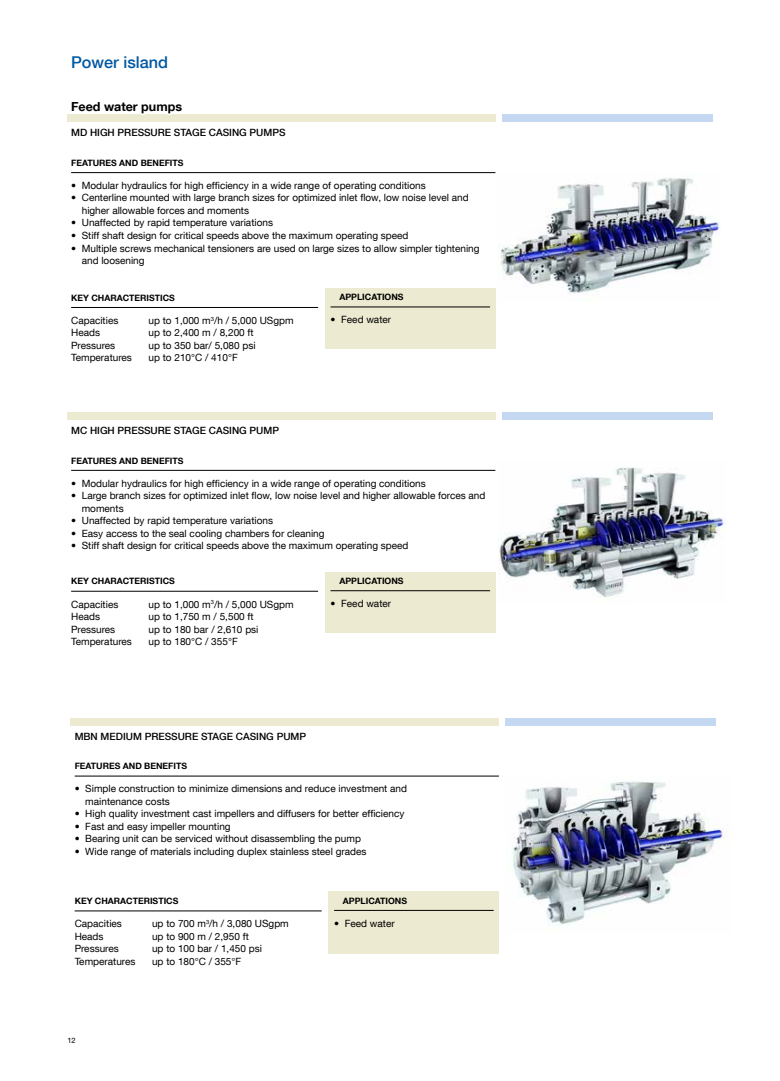
<style>
.page{position:relative;width:780px;height:1081px;background:#fff}
.page>*{position:absolute;margin:0;border:0;box-sizing:border-box;transform-origin:0 0}
.t1{font:500 16.25px "Helvetica Neue LT Com";color:#0058a2}
.t2{font:700 12.5px "Helvetica Neue LT Com";color:#000}
.t3{font:10px/12.5px "Helvetica Neue LT Com";color:#000}
.t4{font:500 10px "Helvetica Neue LT Com";color:#000}
.t5{font:700 8.75px "Helvetica Neue LT Com";color:#000}
.t6{font:7.5px "Helvetica Neue LT Com";color:#000}
</style>
<div class="page">
<div style="left:67px;top:115px;width:428px;height:7px;background:#ecead0"></div>
<div style="left:67px;top:412px;width:428px;height:7px;background:#ecead0"></div>
<div style="left:71px;top:718px;width:428px;height:7px;background:#ecead0"></div>
<hr style="left:71px;top:172px;width:424px;height:1px;background:#000">
<hr style="left:71px;top:470px;width:424px;height:1px;background:#000">
<hr style="left:75px;top:776px;width:424px;height:1px;background:#000">
<div style="left:502px;top:115px;width:210px;height:7px;background:#c5d8f1"></div>
<div style="left:502px;top:412px;width:210px;height:7px;background:#c5d8f1"></div>
<div style="left:505px;top:718px;width:211px;height:7px;background:#c5d8f1"></div>
<hr style="left:71px;top:307px;width:247px;height:1px;background:#000">
<hr style="left:71px;top:591px;width:247px;height:1px;background:#000">
<hr style="left:75px;top:910px;width:246px;height:1px;background:#000">
<svg style="left:69px;top:114px;width:116px;height:1px"></svg>
<div style="left:325px;top:288px;width:170px;height:61px;background:#ecead0"></div>
<hr style="left:330px;top:307px;width:160px;height:1px;background:#000">
<div style="left:325px;top:572px;width:170px;height:61px;background:#ecead0"></div>
<hr style="left:330px;top:590px;width:160px;height:1px;background:#000">
<div style="left:329px;top:891px;width:170px;height:63px;background:#ecead0"></div>
<hr style="left:334px;top:910px;width:159px;height:1px;background:#000">
<img style="left:500px;top:178px;width:220px;height:116px">
<img style="left:499px;top:467px;width:226px;height:130px">
<img style="left:511px;top:781px;width:215px;height:145px">
<h1 class="t1" style="left:71px;top:53px;width:98px">Power island</h1>
<p class="t2" style="left:71px;top:99px;width:112px">Feed water pumps</p>
<p class="t4" style="left:71px;top:127px;width:216px">MD HIGH PRESSURE STAGE CASING PUMPS</p>
<p class="t5" style="left:71px;top:157px;width:114px">FEATURES AND BENEFITS</p>
<p class="t3" style="left:71px;top:179px;width:356px">• Modular hydraulics for high efficiency in a wide range of operating conditions</p>
<p class="t3" style="left:82px;top:191px;width:388px;text-indent:-11px">• Centerline mounted with large branch sizes for optimized inlet flow, low noise level and higher allowable forces and moments</p>
<p class="t3" style="left:71px;top:216px;width:203px">• Unaffected by rapid temperature variations</p>
<p class="t3" style="left:71px;top:229px;width:339px">• Stiff shaft design for critical speeds above the maximum operating speed</p>
<p class="t3" style="left:82px;top:241px;width:399px;text-indent:-11px">• Multiple screws mechanical tensioners are used on large sizes to allow simpler tightening and loosening</p>
<p class="t5" style="left:71px;top:292px;width:105px">KEY CHARACTERISTICS</p>
<p class="t3" style="left:71px;top:314px;width:49px">Capacities</p>
<p class="t3" style="left:148px;top:314px;width:146px">up to 1,000 m<sup>3</sup>/h / 5,000 USgpm</p>
<p class="t3" style="left:71px;top:326px;width:30px">Heads</p>
<p class="t3" style="left:148px;top:326px;width:107px">up to 2,400 m / 8,200 ft</p>
<p class="t3" style="left:71px;top:339px;width:46px">Pressures</p>
<p class="t3" style="left:148px;top:339px;width:109px">up to 350 bar/ 5,080 psi</p>
<p class="t3" style="left:71px;top:351px;width:62px">Temperatures</p>
<p class="t3" style="left:148px;top:351px;width:91px">up to 210°C / 410°F</p>
<p class="t4" style="left:71px;top:424px;width:209px">MC HIGH PRESSURE STAGE CASING PUMP</p>
<p class="t5" style="left:339px;top:291px;width:66px">APPLICATIONS</p>
<p class="t3" style="left:330px;top:313px;width:62px">• Feed water</p>
<p class="t5" style="left:71px;top:455px;width:114px">FEATURES AND BENEFITS</p>
<p class="t3" style="left:71px;top:477px;width:356px">• Modular hydraulics for high efficiency in a wide range of operating conditions</p>
<p class="t3" style="left:82px;top:489px;width:405px;text-indent:-11px">• Large branch sizes for optimized inlet flow, low noise level and higher allowable forces and moments</p>
<p class="t3" style="left:71px;top:514px;width:203px">• Unaffected by rapid temperature variations</p>
<p class="t3" style="left:71px;top:527px;width:255px">• Easy access to the seal cooling chambers for cleaning</p>
<p class="t3" style="left:71px;top:539px;width:339px">• Stiff shaft design for critical speeds above the maximum operating speed</p>
<p class="t5" style="left:71px;top:576px;width:105px">KEY CHARACTERISTICS</p>
<p class="t3" style="left:71px;top:597px;width:49px">Capacities</p>
<p class="t3" style="left:148px;top:597px;width:146px">up to 1,000 m<sup>3</sup>/h / 5,000 USgpm</p>
<p class="t3" style="left:71px;top:610px;width:30px">Heads</p>
<p class="t3" style="left:148px;top:610px;width:107px">up to 1,750 m / 5,500 ft</p>
<p class="t3" style="left:71px;top:622px;width:46px">Pressures</p>
<p class="t3" style="left:148px;top:622px;width:111px">up to 180 bar / 2,610 psi</p>
<p class="t3" style="left:71px;top:635px;width:62px">Temperatures</p>
<p class="t3" style="left:148px;top:635px;width:91px">up to 180°C / 355°F</p>
<p class="t5" style="left:339px;top:575px;width:66px">APPLICATIONS</p>
<p class="t3" style="left:330px;top:597px;width:62px">• Feed water</p>
<p class="t4" style="left:75px;top:730px;width:233px">MBN MEDIUM PRESSURE STAGE CASING PUMP</p>
<p class="t5" style="left:75px;top:760px;width:114px">FEATURES AND BENEFITS</p>
<p class="t3" style="left:85px;top:782px;width:323px;text-indent:-11px">• Simple construction to minimize dimensions and reduce investment and maintenance costs</p>
<p class="t3" style="left:75px;top:807px;width:331px">• High quality investment cast impellers and diffusers for better efficiency</p>
<p class="t3" style="left:75px;top:820px;width:157px">• Fast and easy impeller mounting</p>
<p class="t3" style="left:75px;top:832px;width:288px">• Bearing unit can be serviced without disassembling the pump</p>
<p class="t3" style="left:75px;top:845px;width:293px">• Wide range of materials including duplex stainless steel grades</p>
<p class="t5" style="left:75px;top:895px;width:105px">KEY CHARACTERISTICS</p>
<p class="t3" style="left:75px;top:917px;width:49px">Capacities</p>
<p class="t3" style="left:152px;top:917px;width:138px">up to 700 m<sup>3</sup>/h / 3,080 USgpm</p>
<p class="t3" style="left:75px;top:929px;width:30px">Heads</p>
<p class="t3" style="left:152px;top:929px;width:98px">up to 900 m / 2,950 ft</p>
<p class="t3" style="left:75px;top:942px;width:46px">Pressures</p>
<p class="t3" style="left:152px;top:942px;width:111px">up to 100 bar / 1,450 psi</p>
<p class="t3" style="left:75px;top:954px;width:62px">Temperatures</p>
<p class="t3" style="left:152px;top:954px;width:91px">up to 180°C / 355°F</p>
<p class="t6" style="left:67px;top:1036px;width:10px">12</p>
<p class="t5" style="left:343px;top:895px;width:66px">APPLICATIONS</p>
<p class="t3" style="left:334px;top:916px;width:62px">• Feed water</p>
</div>
